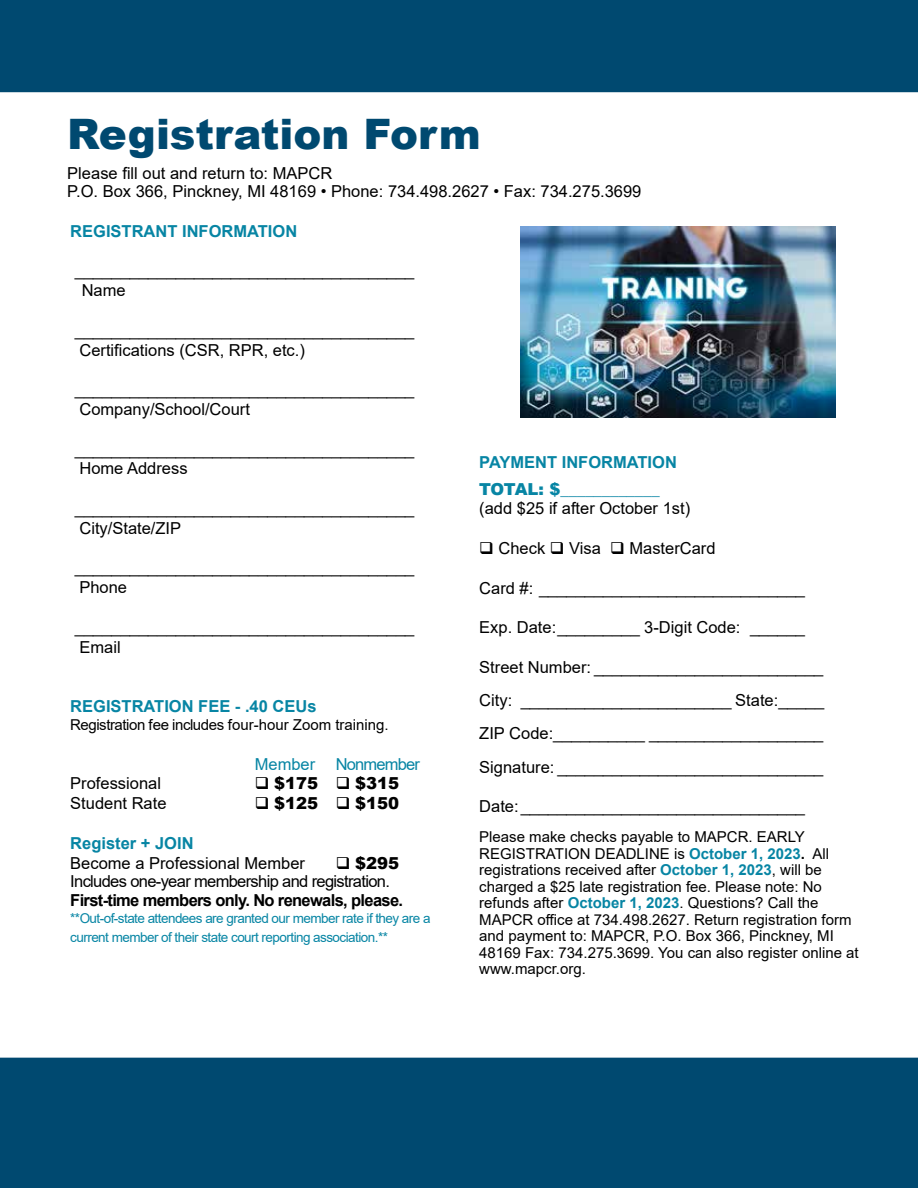
<style>
.page{position:relative;width:918px;height:1188px;background:#fff}
.page>*{position:absolute;margin:0;border:0;box-sizing:border-box;transform-origin:0 0}
.t1{font:900 42px "Arial";color:#004970}
.t2{font:16.5px/19.8px "Arial";color:#000}
.t3{font:700 16.5px "Arial";color:#0785a4}
.t4{font:16.5px/18px "Arial";letter-spacing:-.04em;color:#000}
.t5{font:700 16.5px "Arial";letter-spacing:-.04em;color:#000}
.t6{font:900 16.5px "Arial";color:#000}
.t7{font:900 16.5px "Arial";letter-spacing:-.03em;color:#0785a4}
.t8{font:16.5px "Arial";letter-spacing:-.05em;color:#0785a4}
.t9{font:15px/16.5px "Arial";color:#000}
.t10{font:15px "Arial";letter-spacing:-.03em;color:#000}
.t11{font:13.5px/19.8px "Arial";letter-spacing:-.04em;color:#0785a4}
.s1{font-weight:900}
.s2{font-weight:700;color:#0785a4}
.s3{font-weight:700}
</style>
<div class="page">
<img style="left:521px;top:227px;width:315px;height:190px">
<div style="left:0;top:1058px;width:918px;height:130px;background:#004970"></div>
<div style="left:0;top:0;width:918px;height:92px;background:#004970"></div>
<h1 class="t1" style="left:67px;top:103px;width:415px">Registration Form</h1>
<p class="t2" style="left:67px;top:164px;width:576px;line-height:18px">Please fill out and return to: MAPCR<br>P.O. Box 366, Pinckney, MI 48169 • Phone: 734.498.2627 • Fax: 734.275.3699</p>
<p class="t3" style="left:70px;top:219px;width:229px">REGISTRANT INFORMATION</p>
<p class="t2" style="left:82px;top:261px;width:334px;text-indent:-7px">_____________________________________<br>Name</p>
<p class="t2" style="left:75px;top:320px;width:341px">_____________________________________<br>Certifications (CSR, RPR, etc.)</p>
<p class="t2" style="left:75px;top:379px;width:341px">_____________________________________<br>Company/School/Court</p>
<p class="t2" style="left:75px;top:439px;width:341px">_____________________________________<br>Home Address</p>
<p class="t2" style="left:75px;top:498px;width:341px">_____________________________________<br>City/State/ZIP</p>
<p class="t2" style="left:75px;top:558px;width:341px">_____________________________________<br>Phone</p>
<p class="t2" style="left:75px;top:617px;width:341px">_____________________________________<br>Email</p>
<p class="t3" style="left:70px;top:695px;width:248px">REGISTRATION FEE - .40 CEUs</p>
<p class="t10" style="left:70px;top:714px;width:320px">Registration fee includes four-hour Zoom training.</p>
<p class="t8" style="left:255px;top:752px;width:167px">Member Nonmember</p>
<p class="t2" style="left:70px;top:774px;width:92px">Professional</p>
<p class="t6" style="left:255px;top:772px;width:146px">❑ $175 ❑ $315</p>
<p class="t2" style="left:70px;top:793px;width:98px">Student Rate</p>
<p class="t6" style="left:255px;top:791px;width:146px">❑ $125 ❑ $150</p>
<p class="t3" style="left:70px;top:831px;width:125px">Register + JOIN</p>
<p class="t2" style="left:70px;top:853px;width:236px">Become a Professional Member</p>
<p class="t4" style="left:70px;top:854px;width:330px;text-indent:266px">❑ <span class="s1">$295<br></span>Includes one-year membership and registration.</p>
<p class="t5" style="left:70px;top:889px;width:334px">First-time members only. No renewals, please.</p>
<p class="t11" style="left:70px;top:908px;width:362px">**Out-of-state attendees are granted our member rate if they are a current member of their state court reporting association.**</p>
<p class="t3" style="left:479px;top:451px;width:199px">PAYMENT INFORMATION</p>
<p class="t7" style="left:479px;top:477px;width:182px">TOTAL: $____________</p>
<p class="t2" style="left:479px;top:499px;width:212px">(add $25 if after October 1st)</p>
<p class="t2" style="left:479px;top:538px;width:238px">❑ Check ❑ Visa ❑ MasterCard</p>
<p class="t2" style="left:479px;top:578px;width:327px">Card #: _____________________________</p>
<p class="t2" style="left:479px;top:617px;width:327px">Exp. Date:_________ 3-Digit Code: ______</p>
<p class="t2" style="left:479px;top:650px;width:346px;line-height:33.3px;text-align:justify">Street Number: _________________________ City: _______________________ State:_____ ZIP Code:__________ ___________________ Signature: _____________________________</p>
<p class="t2" style="left:479px;top:797px;width:327px">Date:_______________________________</p>
<p class="t9" style="left:479px;top:829px;width:381px">Please make checks payable to MAPCR. EARLY REGISTRATION DEADLINE is <span class="s2">October 1, 2023</span><span class="s3">.</span> All registrations received after <span class="s2">October 1, 2023</span>, will be charged a $25 late registration fee. Please note: No refunds after <span class="s2">October 1, 2023</span>. Questions? Call the MAPCR office at 734.498.2627. Return registration form and payment to: MAPCR, P.O. Box 366, Pinckney, MI 48169 Fax: 734.275.3699. You can also register online at www.mapcr.org.</p>
</div>
